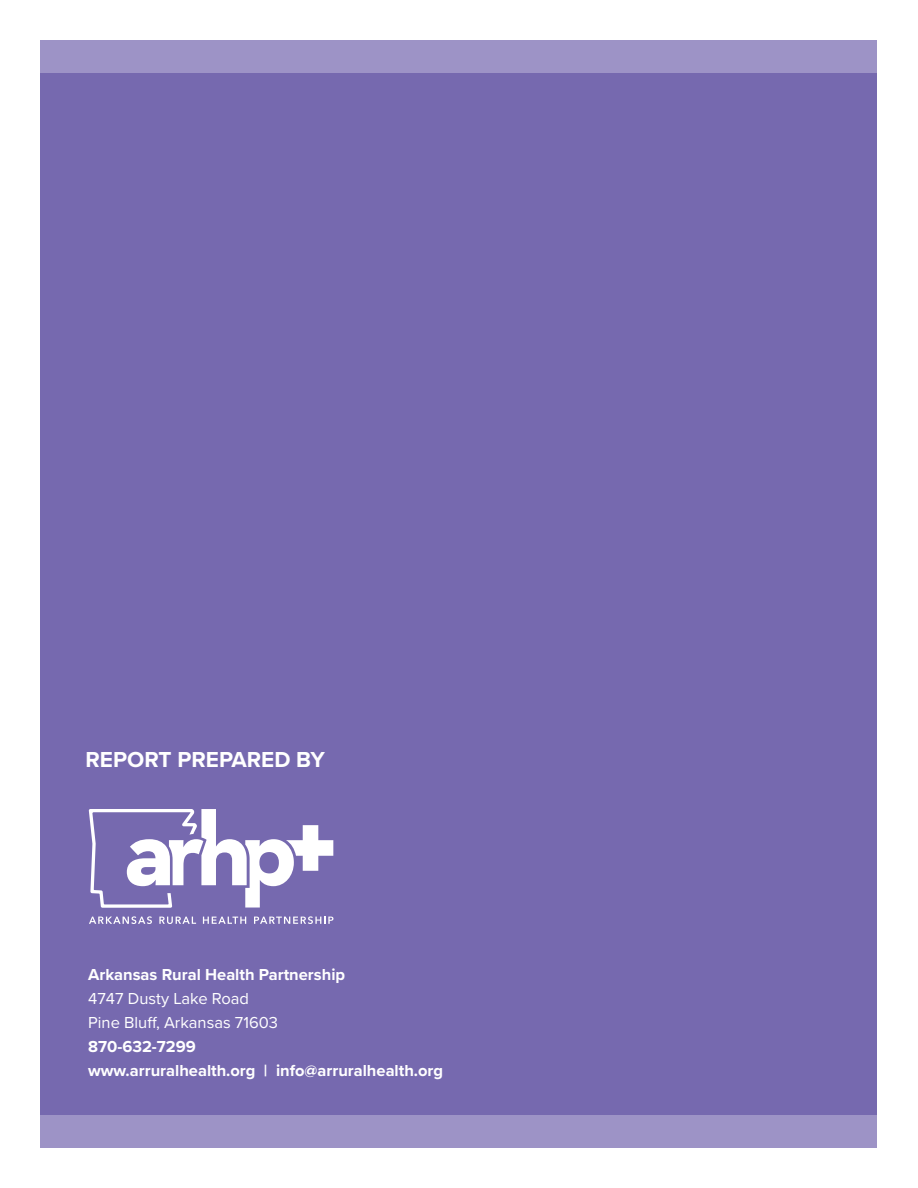
<style>
.page{position:relative;width:918px;height:1188px;background:#fff}
.page>*{position:absolute;margin:0;border:0;box-sizing:border-box;transform-origin:0 0}
.t1{font:700 22.5px "Proxima Nova";color:#fff}
.t2{font:700 16.5px "Proxima Nova";color:#fff}
.t3{font:16.5px "Proxima Nova";color:#fff}
</style>
<div class="page">
<div style="left:40px;top:40px;width:838px;height:1108px;background:#7669af"></div>
<div style="left:40px;top:41px;width:838px;height:32px;background:#9d93c6"></div>
<div style="left:40px;top:1115px;width:838px;height:33px;background:#9d93c6"></div>
<svg style="left:89px;top:916px;width:63px;height:8px"></svg>
<svg style="left:254px;top:916px;width:79px;height:8px"></svg>
<svg style="left:159px;top:917px;width:37px;height:7px"></svg>
<svg style="left:203px;top:917px;width:43px;height:7px"></svg>
<svg style="left:89px;top:809px;width:244px;height:99px"></svg>
<p class="t1" style="left:86px;top:743px;width:241px">REPORT PREPARED BY</p>
<p class="t2" style="left:88px;top:962px;width:258px">Arkansas Rural Health Partnership</p>
<p class="t3" style="left:88px;top:986px;width:162px">4747 Dusty Lake Road</p>
<p class="t3" style="left:88px;top:1010px;width:191px">Pine Bluff, Arkansas 71603</p>
<p class="t2" style="left:88px;top:1034px;width:109px">870-632-7299</p>
<p class="t2" style="left:88px;top:1058px;width:356px">www.arruralhealth.org | info@arruralhealth.org</p>
</div>
